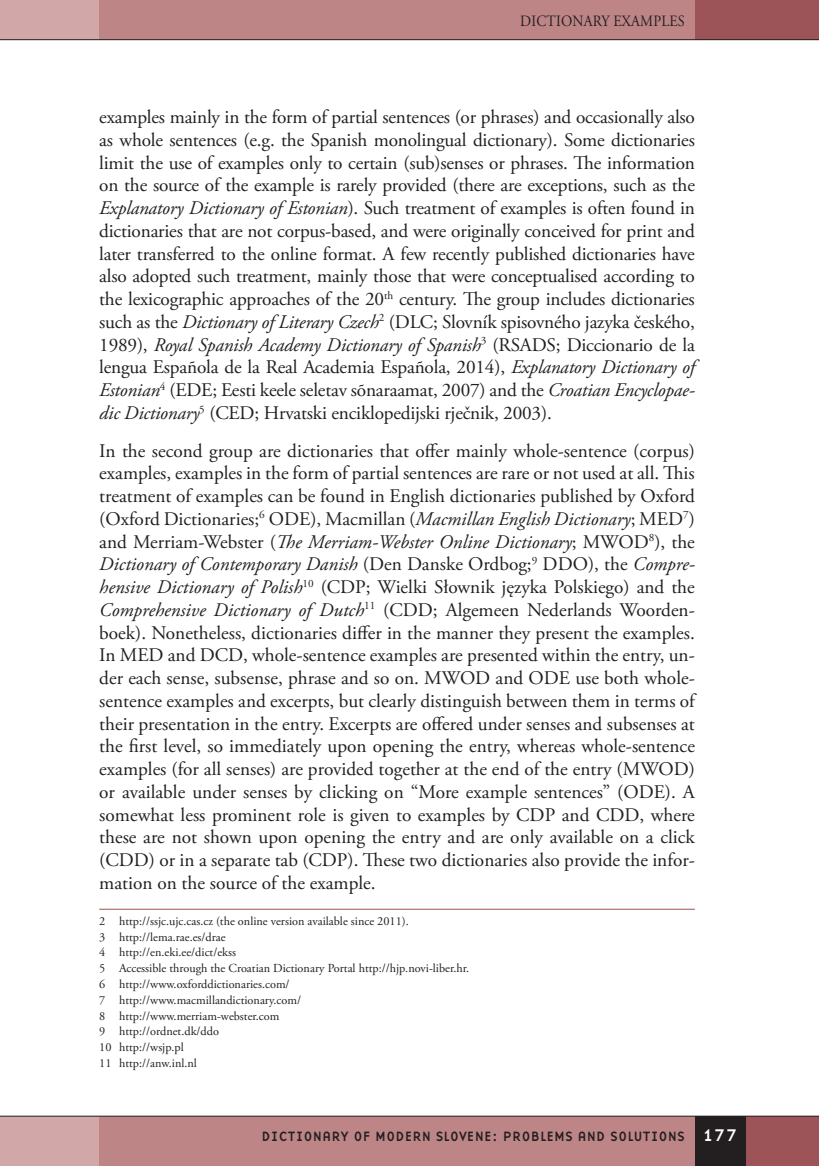
<style>
.page{position:relative;width:819px;height:1166px;background:#fff}
.page>*{position:absolute;margin:0;border:0;box-sizing:border-box;transform-origin:0 0}
.t1{font:19.25px/22.8px "Adobe Garamond Pro";letter-spacing:-.01em;color:#231f20;text-align:justify}
.t2{font:17.5px "Base Nine";color:#fff}
.t3{font:15.75px "Adobe Garamond Pro";letter-spacing:.015em;color:#231f20;scale:.9 1}
.t4{font:14px "Base Nine";color:#231f20}
.opombe{font:12.25px "Adobe Garamond Pro";color:#231f20}
.s1{font-style:italic}
</style>
<div class="page">
<div style="left:99px;top:0;width:596px;height:40px;background:#be8587"></div>
<div style="left:74px;top:1116px;width:620px;height:50px;background:#be8587"></div>
<div style="left:0;top:1116px;width:99px;height:50px;background:#d2a7a8"></div>
<div style="left:0;top:0;width:99px;height:40px;background:#d2a7a8"></div>
<div style="left:745px;top:1116px;width:74px;height:50px;background:#9d5458"></div>
<div style="left:694px;top:1116px;width:51px;height:50px;background:#231f20"></div>
<div style="left:694px;top:0;width:125px;height:40px;background:#9d5458"></div>
<hr style="left:0;top:39px;width:819px;height:1px;background:#231f20">
<hr style="left:0;top:1116px;width:819px;height:1px;background:#231f20">
<hr style="left:99px;top:909px;width:595px;height:1px;background:#9d5458">
<p class="t3" style="left:520px;top:11px;width:184px">DICTIONARY EXAMPLES</p>
<p class="t1" style="left:99px;top:106px;width:597px">examples mainly in the form of partial sentences (or phrases) and occasionally also as whole sentences (e.g. the Spanish monolingual dictionary). Some dictionaries limit the use of examples only to certain (sub)senses or phrases. The information on the source of the example is rarely provided (there are exceptions, such as the <span class="s1">Explanatory Dictionary of Estonian</span>). Such treatment of examples is often found in dictionaries that are not corpus-based, and were originally conceived for print and later transferred to the online format. A few recently published dictionaries have also adopted such treatment, mainly those that were conceptualised according to the lexicographic approaches of the 20<sup>th</sup> century. The group includes dictionaries such as the <span class="s1">Dictionary of Literary Czech</span><sup>2</sup> (DLC; Slovník spisovného jazyka českého, 1989), <span class="s1">Royal Spanish Academy Dictionary of Spanish</span><sup>3</sup> (RSADS; Diccionario de la lengua Española de la Real Academia Española, 2014), <span class="s1">Explanatory Dictionary of Estonian</span><sup>4</sup> (EDE; Eesti keele seletav sõnaraamat, 2007) and the <span class="s1">Croatian Encyclopae&shy;dic Dictionary</span><sup>5</sup> (CED; Hrvatski enciklopedijski rječnik, 2003).</p>
<p class="t1" style="left:99px;top:440px;width:597px">In the second group are dictionaries that offer mainly whole-sentence (corpus) examples, examples in the form of partial sentences are rare or not used at all. This treatment of examples can be found in English dictionaries published by Oxford (Oxford Dictionaries;<sup>6</sup> ODE), Macmillan (<span class="s1">Macmillan English Dictionary</span>; MED<sup>7</sup>) and Merriam-Webster (<span class="s1">The Merriam-Webster Online Dictionary</span>; MWOD<sup>8</sup>), the <span class="s1">Dictionary of Contemporary Danish</span> (Den Danske Ordbog;<sup>9</sup> DDO), the <span class="s1">Compre&shy;hensive Dictionary of Polish</span><sup>10</sup> (CDP; Wielki Słownik języka Polskiego) and the <span class="s1">Comprehensive Dictionary of Dutch</span><sup>11</sup> (CDD; Algemeen Nederlands Woorden&shy;boek). Nonetheless, dictionaries differ in the manner they present the examples.<br>In MED and DCD, whole-sentence examples are presented within the entry, un&shy;der each sense, subsense, phrase and so on. MWOD and ODE use both whole&shy;sentence examples and excerpts, but clearly distinguish between them in terms of their presentation in the entry. Excerpts are offered under senses and subsenses at the first level, so immediately upon opening the entry, whereas whole-sentence examples (for all senses) are provided together at the end of the entry (MWOD) or available under senses by clicking on “More example sentences” (ODE). A somewhat less prominent role is given to examples by CDP and CDD, where these are not shown upon opening the entry and are only available on a click (CDD) or in a separate tab (CDP). These two dictionaries also provide the infor&shy;mation on the source of the example.</p>
<p class="opombe" style="left:99px;top:914px;width:311px">2 http://ssjc.ujc.cas.cz (the online version available since 2011).</p>
<p class="opombe" style="left:99px;top:929px;width:128px">3 http://lema.rae.es/drae</p>
<p class="opombe" style="left:99px;top:945px;width:138px">4 http://en.eki.ee/dict/ekss</p>
<p class="opombe" style="left:99px;top:961px;width:371px">5 Accessible through the Croatian Dictionary Portal http://hjp.novi-liber.hr.</p>
<p class="opombe" style="left:99px;top:977px;width:192px">6 http://www.oxforddictionaries.com/</p>
<p class="opombe" style="left:99px;top:992px;width:203px">7 http://www.macmillandictionary.com/</p>
<p class="opombe" style="left:99px;top:1008px;width:182px">8 http://www.merriam-webster.com</p>
<p class="opombe" style="left:99px;top:1024px;width:121px">9 http://ordnet.dk/ddo</p>
<p class="opombe" style="left:99px;top:1040px;width:86px">10 http://wsjp.pl</p>
<p class="opombe" style="left:99px;top:1055px;width:99px">11 http://anw.inl.nl</p>
<p class="t4" style="left:261px;top:1126px;width:425px">DICTIONARY OF MODERN SLOVENE: PROBLEMS AND SOLUTIONS</p>
<p class="t2" style="left:702px;top:1123px;width:37px">177</p>
</div>
